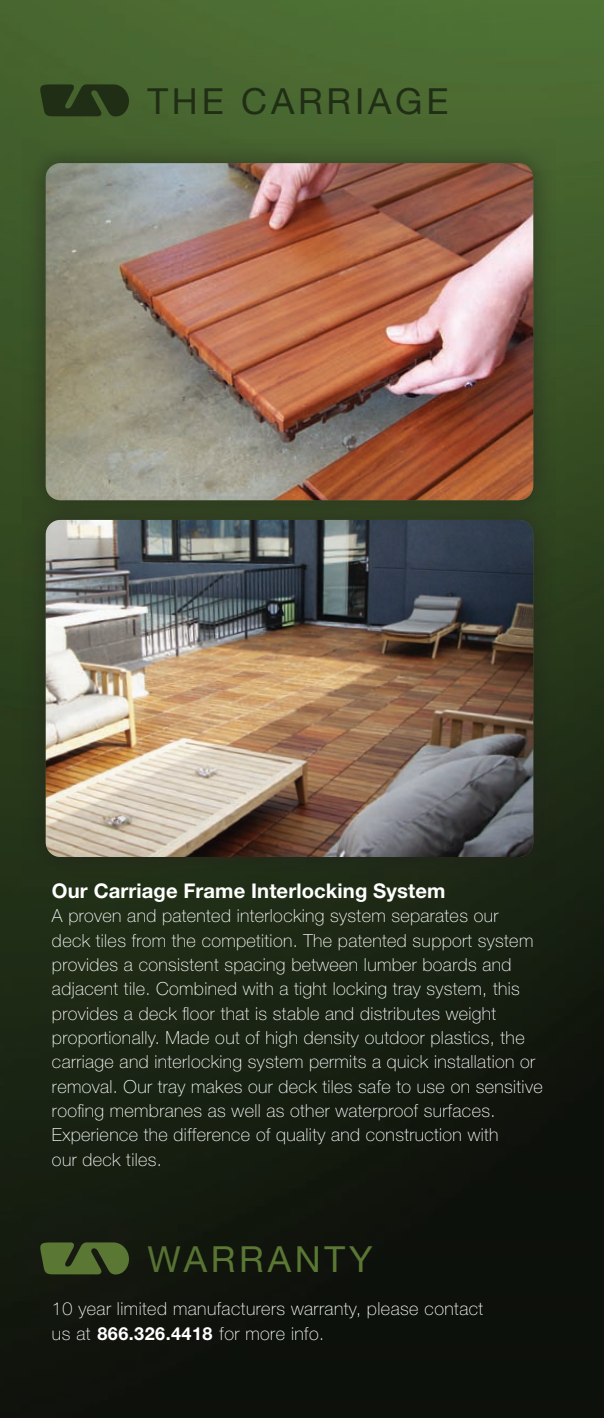
<style>
.page{position:relative;width:604px;height:1418px;background:#fff}
.page>*{position:absolute;margin:0;border:0;box-sizing:border-box;transform-origin:0 0}
.t1{font:36px "Helvetica Neue";letter-spacing:.105em;color:#202e16}
.t2{font:36px "Helvetica Neue";letter-spacing:.105em;color:#5a7734}
.t3{font:700 20.25px "Helvetica Neue";letter-spacing:.005em;color:#fff}
.t4{font:100 18px/24.3px "Helvetica Neue";letter-spacing:.02em;color:#fff}
.s1{font-weight:700}
</style>
<div class="page">
<img style="left:0;top:0;width:604px;height:1418px">
<svg style="left:40px;top:84px;width:89px;height:33px;background:#28391b"></svg>
<div style="left:0;top:1121px;width:216px;height:253px;background:#141a0f"></div>
<svg style="left:40px;top:1242px;width:89px;height:33px"></svg>
<div style="left:22px;top:139px;width:533px;height:383px;background:#231f20;opacity:.55"></div>
<img style="left:46px;top:163px;width:487px;height:333px">
<div style="left:22px;top:496px;width:533px;height:382px;background:#231f20;opacity:.55"></div>
<img style="left:46px;top:520px;width:487px;height:337px">
<h1 class="t1" style="left:147px;top:80px;width:302px">THE CARRIAGE</h1>
<p class="t3" style="left:52px;top:878px;width:395px">Our Carriage Frame Interlocking System</p>
<p class="t4" style="left:52px;top:904px;width:492px">A proven and patented interlocking system separates our<br>deck tiles from the competition. The patented support system provides a consistent spacing between lumber boards and adjacent tile. Combined with a tight locking tray system, this provides a deck floor that is stable and distributes weight proportionally. Made out of high density outdoor plastics, the carriage and interlocking system permits a quick installation or removal. Our tray makes our deck tiles safe to use on sensitive roofing membranes as well as other waterproof surfaces.<br>Experience the difference of quality and construction with<br>our deck tiles.</p>
<h1 class="t2" style="left:147px;top:1237px;width:226px">WARRANTY</h1>
<p class="t4" style="left:52px;top:1296px;width:433px">10 year limited manufacturers warranty, please contact us at <span class="s1">866.326.4418</span> for more info.</p>
</div>
